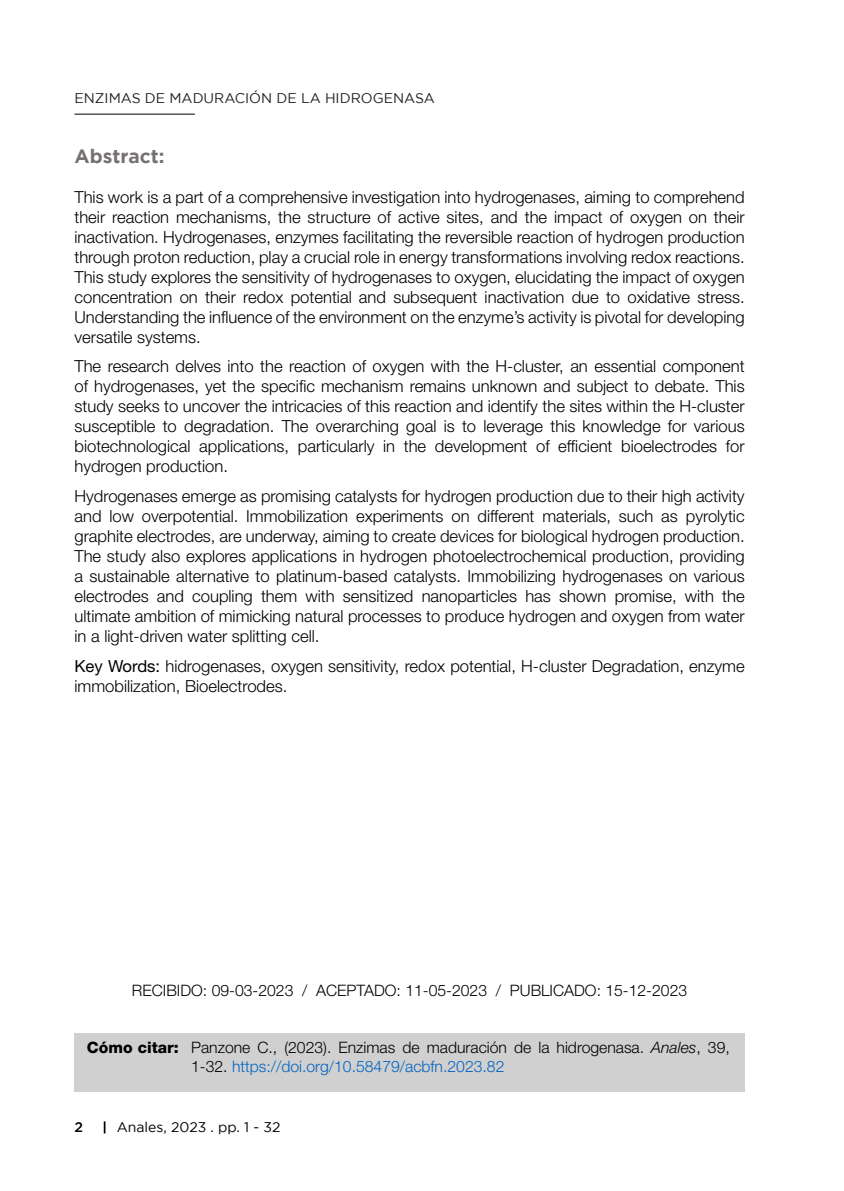
<style>
.page{position:relative;width:844px;height:1191px;background:#fff}
.page>*{position:absolute;margin:0;border:0;box-sizing:border-box;transform-origin:0 0}
.t1{font:700 19.25px "Gotham";color:#767171}
.t2{font:300 16.62px/19.9px "Helvetica Neue LT Std";color:#000;text-align:justify}
.t3{font:300 15.75px/18.9px "Helvetica Neue LT Std";color:#000}
.t4{font:14px "Gotham";color:#212121}
.t5{font:14px "Gotham";color:#000}
.t6{font:500 14px "Gotham";color:#000}
.s1{font-weight:400}
.s2{font-weight:800}
.s3{font-style:italic}
.s4{color:#0563c1}
</style>
<div class="page">
<svg style="left:104px;top:1121px;width:1px;height:12px"></svg>
<hr style="left:74px;top:114px;width:121px;height:1px;background:#000">
<div style="left:74px;top:1033px;width:670px;height:58px;background:#d0d0d0"></div>
<p class="t4" style="left:74px;top:90px;width:362px">ENZIMAS DE MADURACIÓN DE LA HIDROGENASA</p>
<p class="t1" style="left:74px;top:145px;width:91px">Abstract:</p>
<p class="t2" style="left:74px;top:187px;width:671px">This work is a part of a comprehensive investigation into hydrogenases, aiming to comprehend their reaction mechanisms, the structure of active sites, and the impact of oxygen on their inactivation. Hydrogenases, enzymes facilitating the reversible reaction of hydrogen production through proton reduction, play a crucial role in energy transformations involving redox reactions.<br>This study explores the sensitivity of hydrogenases to oxygen, elucidating the impact of oxygen concentration on their redox potential and subsequent inactivation due to oxidative stress.<br>Understanding the influence of the environment on the enzyme’s activity is pivotal for developing versatile systems.</p>
<p class="t2" style="left:74px;top:356px;width:671px">The research delves into the reaction of oxygen with the H-cluster, an essential component of hydrogenases, yet the specific mechanism remains unknown and subject to debate. This study seeks to uncover the intricacies of this reaction and identify the sites within the H-cluster susceptible to degradation. The overarching goal is to leverage this knowledge for various biotechnological applications, particularly in the development of efficient bioelectrodes for hydrogen production.</p>
<p class="t2" style="left:74px;top:486px;width:671px">Hydrogenases emerge as promising catalysts for hydrogen production due to their high activity and low overpotential. Immobilization experiments on different materials, such as pyrolytic graphite electrodes, are underway, aiming to create devices for biological hydrogen production.<br>The study also explores applications in hydrogen photoelectrochemical production, providing a sustainable alternative to platinum-based catalysts. Immobilizing hydrogenases on various electrodes and coupling them with sensitized nanoparticles has shown promise, with the ultimate ambition of mimicking natural processes to produce hydrogen and oxygen from water in a light-driven water splitting cell.</p>
<p class="t2" style="left:74px;top:655px;width:671px"><span class="s1">Key Words:</span> hidrogenases, oxygen sensitivity, redox potential, H-cluster Degradation, enzyme immobilization, Bioelectrodes.</p>
<p class="t3" style="left:132px;top:981px;width:556px">RECIBIDO: 09-03-2023 / ACEPTADO: 11-05-2023 / PUBLICADO: 15-12-2023</p>
<p class="t3" style="left:191px;top:1038px;width:540px;text-indent:-104px"><span class="s2">Cómo citar:</span> Panzone C., (2023). Enzimas de maduración de la hidrogenasa. <span class="s3">Anales</span>, 39,<br>1-32. <span class="s4">https://doi.org/10.58479/acbfn.2023.82</span></p>
<p class="t6" style="left:74px;top:1118px;width:10px">2</p>
<p class="t5" style="left:117px;top:1119px;width:165px">Anales, 2023 . pp. 1 - 32</p>
</div>
